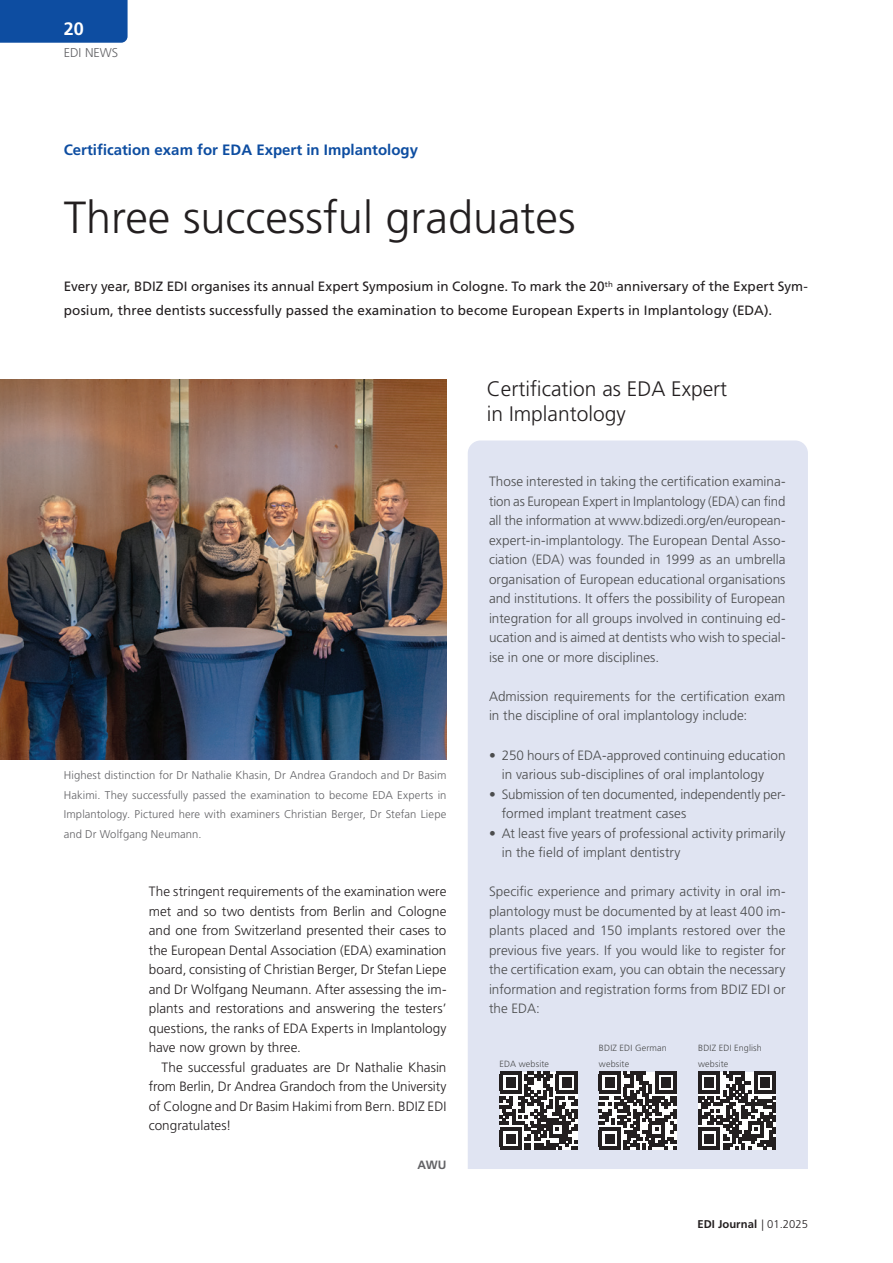
<style>
.page{position:relative;width:893px;height:1263px;background:#fff}
.page>*{position:absolute;margin:0;border:0;box-sizing:border-box;transform-origin:0 0}
.Headline{font:300 45px "Frutiger LT Std";color:#231f20}
.Infoxbox_Head_line{font:300 21px/25.2px "Frutiger LT Std";color:#231f20}
.t1{font:700 18px "Frutiger LT Std";color:#fff}
.Subline{font:700 15px "Frutiger LT Std";color:#0d4da1}
.Infobox_Cont_ent{font:300 13.5px/19.5px "Frutiger LT Std";color:#4b4c4d}
.Content{font:300 13.5px/19.5px "Frutiger LT Std";color:#231f20;text-align:justify}
.Teaser{font:13.5px/24px "Frutiger LT Std";letter-spacing:.005em;color:#231f20}
.t2{font:300 12.75px "Frutiger LT Std";color:#636366}
.Author{font:700 12px "Frutiger LT Std";color:#636366}
.t3{font:300 11.25px/19.5px "Frutiger LT Std";letter-spacing:.01em;color:#636366;text-align:justify}
.t4{font:700 11.25px "Frutiger LT Std";color:#231f20}
.Infobox_Cont_ent-2{font:300 9px/15.8px "Frutiger LT Std";letter-spacing:.015em;color:#4b4c4d}
.s1{font-weight:300}
</style>
<div class="page">
<img style="left:0;top:380px;width:446px;height:379px">
<div style="left:468px;top:440px;width:340px;height:729px;background:#e0e4f2"></div>
<svg style="left:500px;top:1071px;width:78px;height:78px"></svg>
<svg style="left:599px;top:1071px;width:78px;height:78px"></svg>
<svg style="left:698px;top:1071px;width:78px;height:78px"></svg>
<div style="left:0;top:0;width:128px;height:43px;background:#0d4da1"></div>
<h3 class="t1" style="left:64px;top:18px;width:22px">20</h3>
<p class="t2" style="left:64px;top:45px;width:56px">EDI NEWS</p>
<p class="Subline" style="left:64px;top:141px;width:356px">Certification exam for EDA Expert in Implantology</p>
<p class="Headline" style="left:64px;top:192px;width:513px">Three successful graduates</p>
<p class="Teaser" style="left:64px;top:275px;width:746px">Every year, BDIZ EDI organises its annual Expert Symposium in Cologne. To mark the 20<sup>th</sup> anniversary of the Expert Sym&shy;posium, three dentists successfully passed the examination to become European Experts in Implantology (EDA).</p>
<p class="t3" style="left:64px;top:765px;width:384px">Highest distinction for Dr Nathalie Khasin, Dr Andrea Grandoch and Dr Basim Hakimi. They successfully passed the examination to become EDA Experts in Implantology. Pictured here with examiners Christian Berger, Dr Stefan Liepe and Dr Wolfgang Neumann.</p>
<p class="Content" style="left:149px;top:882px;width:299px">The stringent requirements of the examination were met and so two dentists from Berlin and Cologne and one from Switzerland presented their cases to the European Dental Association (EDA) examination board, consisting of Christian Berger, Dr Stefan Liepe and Dr Wolfgang Neumann. After assessing the im&shy;plants and restorations and answering the testers’ questions, the ranks of EDA Experts in Implantology have now grown by three.</p>
<p class="Content" style="left:149px;top:1057px;width:299px;text-indent:13px">The successful graduates are Dr Nathalie Khasin from Berlin, Dr Andrea Grandoch from the University of Cologne and Dr Basim Hakimi from Bern. BDIZ EDI congratulates!</p>
<p class="Author" style="left:418px;top:1158px;width:30px">AWU</p>
<p class="Infoxbox_Head_line" style="left:487px;top:376px;width:242px">Certification as EDA Expert in Implantology</p>
<p class="Infobox_Cont_ent" style="left:489px;top:472px;width:298px;text-align:justify">Those interested in taking the certification examina&shy;tion as European Expert in Implantology (EDA) can find all the information at www.bdizedi.org/en/european&shy;expert-in-implantology. The European Dental Asso&shy;ciation (EDA) was founded in 1999 as an umbrella organisation of European educational organisations and institutions. It offers the possibility of European integration for all groups involved in continuing ed&shy;ucation and is aimed at dentists who wish to special&shy;ise in one or more disciplines.</p>
<p class="Infobox_Cont_ent" style="left:489px;top:687px;width:298px">Admission requirements for the certification exam in the discipline of oral implantology include:</p>
<p class="Infobox_Cont_ent" style="left:502px;top:745px;width:285px;text-indent:-13px">• 250 hours of EDA-approved continuing education in various sub-disciplines of oral implantology</p>
<p class="Infobox_Cont_ent" style="left:502px;top:784px;width:285px;text-indent:-13px">• Submission of ten documented, independently per&shy;formed implant treatment cases</p>
<p class="Infobox_Cont_ent" style="left:502px;top:823px;width:285px;text-indent:-13px">• At least five years of professional activity primarily in the field of implant dentistry</p>
<p class="Infobox_Cont_ent" style="left:489px;top:882px;width:298px;text-align:justify">Specific experience and primary activity in oral im&shy;plantology must be documented by at least 400 im&shy;plants placed and 150 implants restored over the previous five years. If you would like to register for the certification exam, you can obtain the necessary information and registration forms from BDIZ EDI or the EDA:</p>
<p class="Infobox_Cont_ent-2" style="left:500px;top:1056px;width:51px">EDA website</p>
<p class="Infobox_Cont_ent-2" style="left:599px;top:1040px;width:69px">BDIZ EDI German website</p>
<p class="Infobox_Cont_ent-2" style="left:698px;top:1040px;width:65px">BDIZ EDI English website</p>
<p class="t4" style="left:697px;top:1217px;width:112px">EDI Journal <span class="s1">| 01.2025</span></p>
</div>
